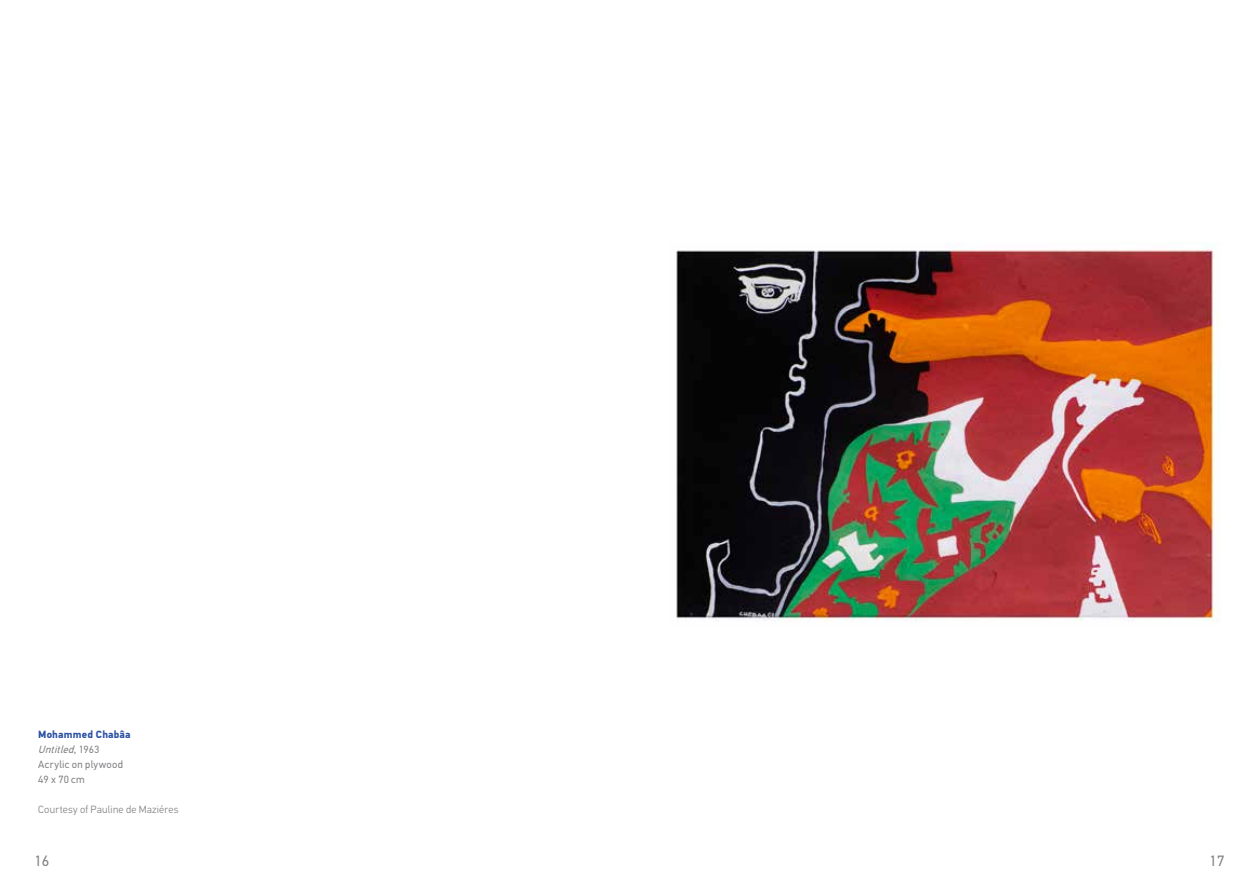
<style>
.page{position:relative;width:1259px;height:893px;background:#fff}
.page>*{position:absolute;margin:0;border:0;box-sizing:border-box;transform-origin:0 0}
.t1{font:15px "PF Din Text Arabic";color:#807f83}
.t2{font:10.5px/15px "PF Din Text Arabic";letter-spacing:.03em;color:#807f83}
.t3{font:300 10.5px "PF Din Text Arabic";letter-spacing:.025em;color:#807f83}
.s1{font-weight:700;color:#2a51a3}
.s2{font-style:italic}
</style>
<div class="page">
<img style="left:676px;top:244px;width:543px;height:378px">
<p class="t2" style="left:38px;top:728px;width:94px"><span class="s1">Mohammed Chabâa<br></span><span class="s2">Untitled</span>, 1 9 6 3<br>Acrylic on plywood<br>49 x 70 cm</p>
<p class="t3" style="left:38px;top:803px;width:142px">Courtesy of Pauline de Maziéres</p>
<h1 class="t1" style="left:34px;top:852px;width:16px">16</h1>
<h1 class="t1" style="left:1209px;top:852px;width:16px">17</h1>
</div>
